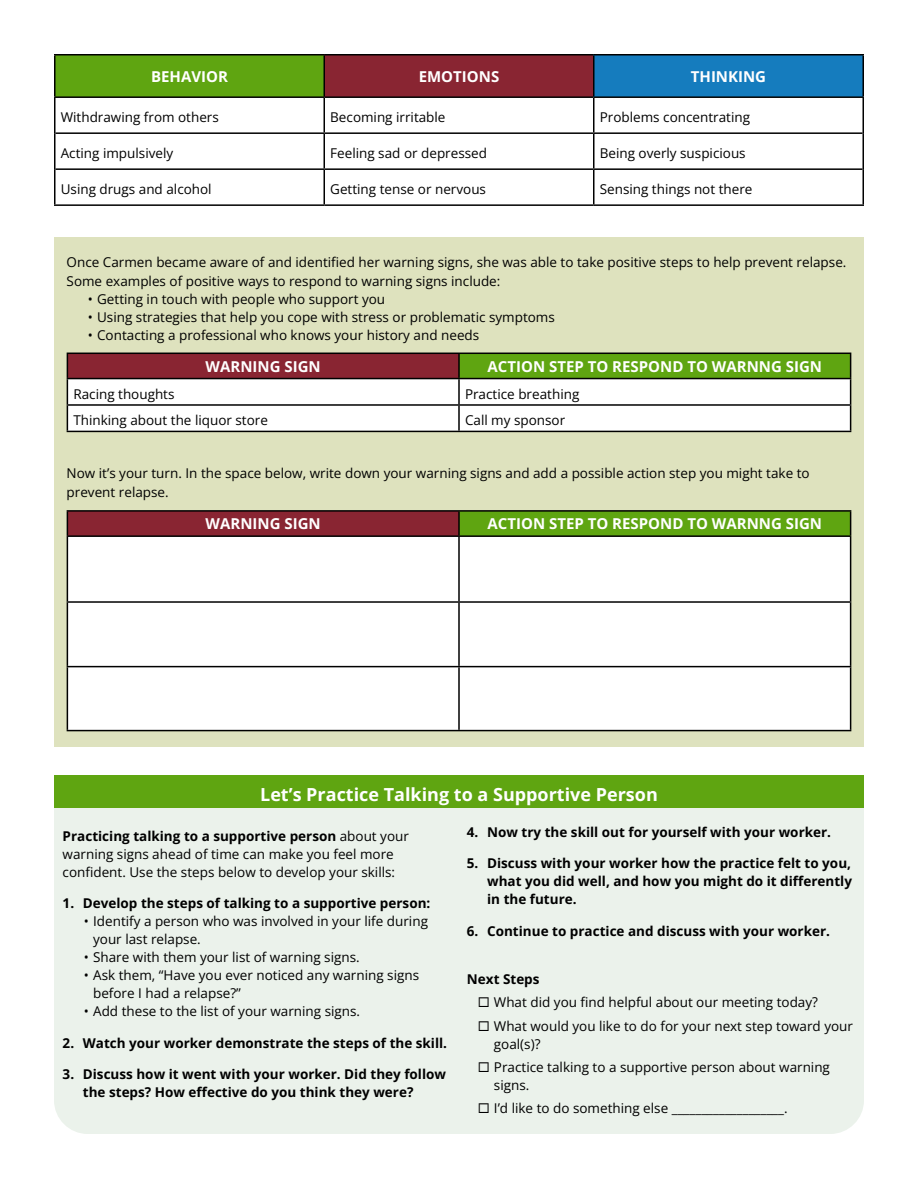
<style>
.page{position:relative;width:918px;height:1188px;background:#fff}
.page>*{position:absolute;margin:0;border:0;box-sizing:border-box;transform-origin:0 0}
.subhead2_black{font:18px "Open Sans";color:#fff}
.t1{font:15px "Open Sans";color:#fff}
.subhead2_black-2{font:13.5px/18px "Open Sans";color:#000}
</style>
<div class="page">
<div style="left:54px;top:238px;width:810px;height:509px;background:#dee2be"></div>
<div style="left:54px;top:808px;width:810px;height:326px;background:#ebf2eb"></div>
<div style="left:54px;top:775px;width:810px;height:33px;background:#5fa511"></div>
<div style="left:55px;top:55px;width:269px;height:42px;background:#5fa511"></div>
<div style="left:324px;top:55px;width:270px;height:42px;background:#892532"></div>
<div style="left:594px;top:55px;width:269px;height:42px;background:#157cbe"></div>
<hr style="left:54px;top:54px;width:270px;height:2px;background:#000">
<hr style="left:54px;top:55px;width:2px;height:41px;background:#000">
<hr style="left:324px;top:54px;width:270px;height:2px;background:#000">
<hr style="left:324px;top:55px;width:1px;height:41px;background:#000">
<hr style="left:594px;top:54px;width:270px;height:2px;background:#000">
<hr style="left:593px;top:55px;width:1px;height:41px;background:#000">
<hr style="left:862px;top:55px;width:2px;height:41px;background:#000">
<hr style="left:54px;top:96px;width:270px;height:2px;background:#000">
<hr style="left:324px;top:96px;width:270px;height:2px;background:#000">
<hr style="left:324px;top:98px;width:1px;height:34px;background:#000">
<hr style="left:594px;top:96px;width:270px;height:2px;background:#000">
<hr style="left:593px;top:98px;width:1px;height:34px;background:#000">
<hr style="left:56px;top:132px;width:268px;height:2px;background:#000">
<hr style="left:324px;top:132px;width:270px;height:2px;background:#000">
<hr style="left:324px;top:134px;width:1px;height:34px;background:#000">
<hr style="left:594px;top:132px;width:269px;height:2px;background:#000">
<hr style="left:593px;top:134px;width:1px;height:34px;background:#000">
<hr style="left:56px;top:168px;width:268px;height:2px;background:#000">
<hr style="left:324px;top:168px;width:270px;height:2px;background:#000">
<hr style="left:324px;top:170px;width:1px;height:34px;background:#000">
<hr style="left:594px;top:168px;width:269px;height:2px;background:#000">
<hr style="left:593px;top:170px;width:1px;height:34px;background:#000">
<hr style="left:54px;top:98px;width:2px;height:35px;background:#000">
<hr style="left:862px;top:98px;width:2px;height:35px;background:#000">
<hr style="left:54px;top:133px;width:2px;height:36px;background:#000">
<hr style="left:862px;top:133px;width:2px;height:36px;background:#000">
<hr style="left:54px;top:169px;width:2px;height:35px;background:#000">
<hr style="left:862px;top:169px;width:2px;height:35px;background:#000">
<hr style="left:54px;top:204px;width:270px;height:2px;background:#000">
<hr style="left:324px;top:204px;width:270px;height:2px;background:#000">
<hr style="left:594px;top:204px;width:270px;height:2px;background:#000">
<hr style="left:67px;top:353px;width:392px;height:1px;background:#000">
<hr style="left:459px;top:353px;width:392px;height:1px;background:#000">
<svg style="left:67px;top:354px;width:784px;height:77px;background:#c7c3ae"></svg>
<hr style="left:67px;top:431px;width:392px;height:1px;background:#000">
<hr style="left:459px;top:431px;width:392px;height:1px;background:#000">
<div style="left:67px;top:511px;width:392px;height:25px;background:#892532"></div>
<div style="left:459px;top:511px;width:392px;height:25px;background:#5fa511"></div>
<div style="left:68px;top:537px;width:782px;height:193px;background:#fff"></div>
<hr style="left:67px;top:510px;width:392px;height:2px;background:#000">
<svg style="left:67px;top:512px;width:1px;height:23px"></svg>
<hr style="left:459px;top:510px;width:392px;height:2px;background:#000">
<hr style="left:458px;top:512px;width:2px;height:23px;background:#000">
<svg style="left:850px;top:512px;width:1px;height:23px"></svg>
<hr style="left:67px;top:535px;width:392px;height:2px;background:#000">
<hr style="left:67px;top:537px;width:1px;height:64px;background:#000">
<hr style="left:459px;top:535px;width:392px;height:2px;background:#000">
<hr style="left:458px;top:537px;width:2px;height:64px;background:#000">
<hr style="left:850px;top:537px;width:1px;height:64px;background:#000">
<hr style="left:67px;top:601px;width:392px;height:2px;background:#000">
<hr style="left:67px;top:603px;width:1px;height:63px;background:#000">
<hr style="left:459px;top:601px;width:392px;height:2px;background:#000">
<hr style="left:458px;top:603px;width:2px;height:63px;background:#000">
<hr style="left:850px;top:603px;width:1px;height:63px;background:#000">
<hr style="left:67px;top:666px;width:392px;height:1px;background:#000">
<hr style="left:67px;top:667px;width:1px;height:63px;background:#000">
<hr style="left:459px;top:666px;width:392px;height:1px;background:#000">
<hr style="left:458px;top:667px;width:2px;height:63px;background:#000">
<hr style="left:850px;top:667px;width:1px;height:63px;background:#000">
<hr style="left:67px;top:730px;width:392px;height:1px;background:#000">
<hr style="left:459px;top:730px;width:392px;height:1px;background:#000">
<svg style="left:479px;top:997px;width:10px;height:10px"></svg>
<svg style="left:479px;top:1021px;width:10px;height:10px"></svg>
<svg style="left:479px;top:1062px;width:10px;height:10px"></svg>
<svg style="left:479px;top:1104px;width:10px;height:9px"></svg>
<p class="t1" style="left:151px;top:66px;width:78px">BEHAVIOR</p>
<p class="t1" style="left:419px;top:66px;width:82px">EMOTIONS</p>
<p class="t1" style="left:691px;top:66px;width:77px">THINKING</p>
<p class="subhead2_black-2" style="left:61px;top:108px;width:160px">Withdrawing from others</p>
<p class="subhead2_black-2" style="left:330px;top:108px;width:117px">Becoming irritable</p>
<p class="subhead2_black-2" style="left:600px;top:108px;width:152px">Problems concentrating</p>
<p class="subhead2_black-2" style="left:61px;top:144px;width:114px">Acting impulsively</p>
<p class="subhead2_black-2" style="left:330px;top:144px;width:158px">Feeling sad or depressed</p>
<p class="subhead2_black-2" style="left:600px;top:144px;width:147px">Being overly suspicious</p>
<p class="subhead2_black-2" style="left:61px;top:180px;width:152px">Using drugs and alcohol</p>
<p class="subhead2_black-2" style="left:330px;top:180px;width:157px">Getting tense or nervous</p>
<p class="subhead2_black-2" style="left:600px;top:180px;width:154px">Sensing things not there</p>
<p class="subhead2_black-2" style="left:67px;top:252px;width:781px;line-height:19.5px">Once Carmen became aware of and identified her warning signs, she was able to take positive steps to help prevent relapse.<br>Some examples of positive ways to respond to warning signs include:</p>
<p class="subhead2_black-2" style="left:88px;top:290px;width:299px">• Getting in touch with people who support you</p>
<p class="subhead2_black-2" style="left:88px;top:308px;width:468px">• Using strategies that help you cope with stress or problematic symptoms</p>
<p class="subhead2_black-2" style="left:88px;top:326px;width:393px">• Contacting a professional who knows your history and needs</p>
<p class="t1" style="left:206px;top:356px;width:117px">WARNING SIGN</p>
<p class="t1" style="left:488px;top:356px;width:336px">ACTION STEP TO RESPOND TO WARNNG SIGN</p>
<p class="subhead2_black-2" style="left:73px;top:385px;width:103px">Racing thoughts</p>
<p class="subhead2_black-2" style="left:465px;top:385px;width:116px">Practice breathing</p>
<p class="subhead2_black-2" style="left:73px;top:411px;width:196px">Thinking about the liquor store</p>
<p class="subhead2_black-2" style="left:465px;top:411px;width:102px">Call my sponsor</p>
<p class="subhead2_black-2" style="left:67px;top:463px;width:745px;line-height:19.5px">Now it’s your turn. In the space below, write down your warning signs and add a possible action step you might take to prevent relapse.</p>
<p class="t1" style="left:206px;top:514px;width:117px">WARNING SIGN</p>
<p class="t1" style="left:488px;top:514px;width:336px">ACTION STEP TO RESPOND TO WARNNG SIGN</p>
<p class="subhead2_black" style="left:260px;top:782px;width:399px">Let’s Practice Talking to a Supportive Person</p>
<p class="subhead2_black-2" style="left:63px;top:827px;width:348px">Practicing talking to a supportive person about your warning signs ahead of time can make you feel more confident. Use the steps below to develop your skills:</p>
<p class="subhead2_black-2" style="left:63px;top:894px;width:369px">1. Develop the steps of talking to a supportive person:</p>
<p class="subhead2_black-2" style="left:93px;top:912px;width:336px;text-indent:-9px">• Identify a person who was involved in your life during your last relapse.</p>
<p class="subhead2_black-2" style="left:84px;top:948px;width:277px">• Share with them your list of warning signs.</p>
<p class="subhead2_black-2" style="left:93px;top:966px;width:328px;text-indent:-9px">• Ask them, “Have you ever noticed any warning signs before I had a relapse?”</p>
<p class="subhead2_black-2" style="left:84px;top:1002px;width:278px">• Add these to the list of your warning signs.</p>
<p class="subhead2_black-2" style="left:63px;top:1034px;width:386px">2. Watch your worker demonstrate the steps of the skill.</p>
<p class="subhead2_black-2" style="left:83px;top:1065px;width:365px;text-indent:-20px">3. Discuss how it went with your worker. Did they follow the steps? How effective do you think they were?</p>
<p class="subhead2_black-2" style="left:467px;top:823px;width:366px">4. Now try the skill out for yourself with your worker.</p>
<p class="subhead2_black-2" style="left:487px;top:854px;width:366px;text-align:justify;text-indent:-20px">5. Discuss with your worker how the practice felt to you, what you did well, and how you might do it differently in the future.</p>
<p class="subhead2_black-2" style="left:467px;top:922px;width:365px">6. Continue to practice and discuss with your worker.</p>
<p class="subhead2_black-2" style="left:467px;top:970px;width:74px">Next Steps</p>
<p class="subhead2_black-2" style="left:494px;top:993px;width:326px">What did you find helpful about our meeting today?</p>
<p class="subhead2_black-2" style="left:494px;top:1016px;width:361px">What would you like to do for your next step toward your goal(s)?</p>
<p class="subhead2_black-2" style="left:494px;top:1058px;width:338px">Practice talking to a supportive person about warning signs.</p>
<p class="subhead2_black-2" style="left:494px;top:1099px;width:295px">I’d like to do something else ___________________.</p>
</div>
